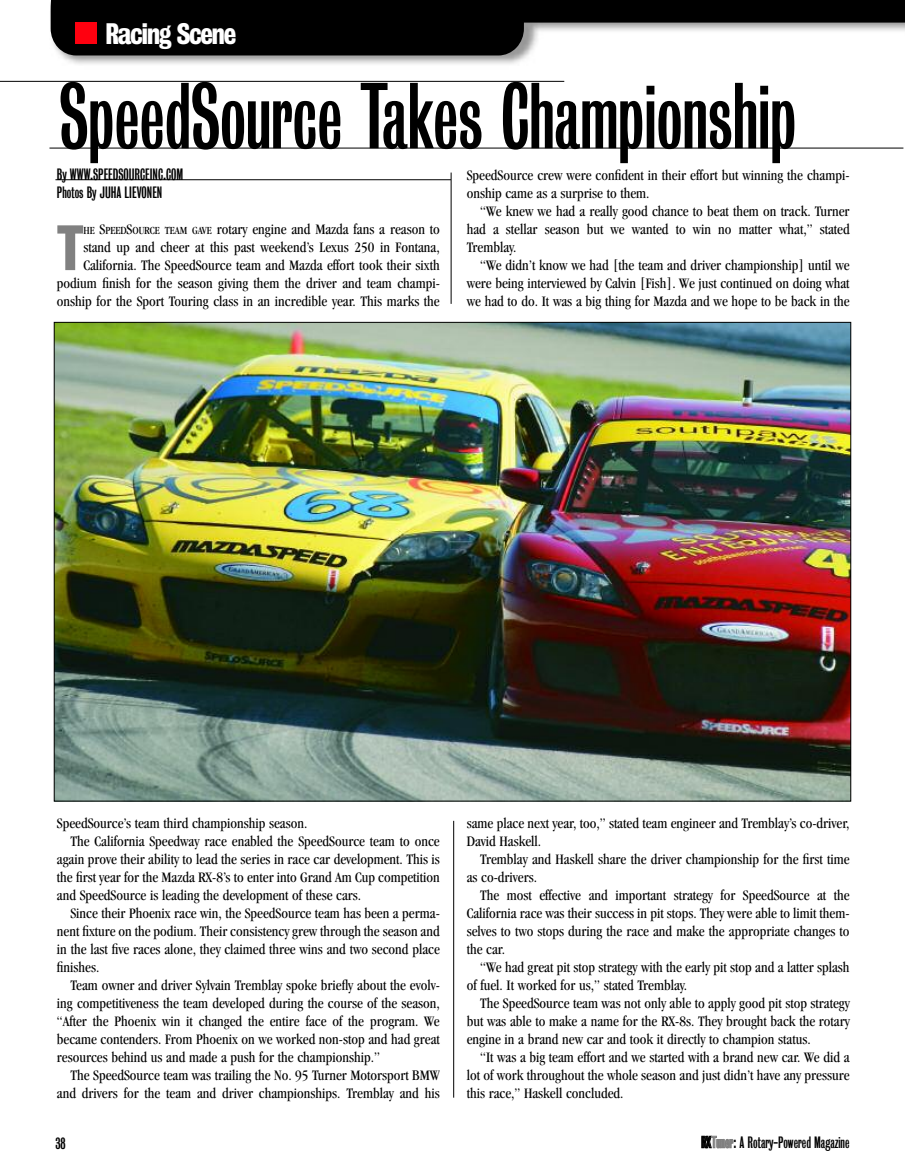
<style>
.page{position:relative;width:905px;height:1175px;background:#fff}
.page>*{position:absolute;margin:0;border:0;box-sizing:border-box;transform-origin:0 0}
.t1{font:85.05px "Bureau Grot One Three";color:#000}
.t2{font:58.2px "Bureau Grot Three Seven";color:#808080}
.t3{font:27px "Bureau Grot Three Seven";letter-spacing:-.05em;color:#fff}
.t4{font:condensed 15px/18px "Garamond";color:#000;text-align:justify}
.t5{font:15px/18px "Bureau Grot One Three";color:#000}
.s1{font-size:11.25px}
.s2{color:#808080}
</style>
<div class="page">
<img style="left:49px;top:1px;width:516px;height:81px">
<svg style="left:51px;top:0;width:853px;height:55px;fill:#000"></svg>
<div style="left:75px;top:23px;width:21px;height:21px;background:#ff000f"></div>
<hr style="left:451px;top:172px;width:1px;height:132px;background:#000">
<hr style="left:453px;top:820px;width:1px;height:277px;background:#000">
<hr style="left:55px;top:179px;width:396px;height:1px;background:#000">
<img style="left:56px;top:324px;width:792px;height:475px">
<hr style="left:49px;top:148px;width:854px;height:1px;background:#000">
<hr style="left:0;top:81px;width:564px;height:1px;background:#000">
<h3 class="t3" style="left:106px;top:19px;width:132px">Racing Scene</h3>
<h1 class="t1" style="left:59px;top:69px;width:739px">SpeedSource Takes Championship</h1>
<p class="t5" style="left:57px;top:166px;width:128px">By WWW.SPEEDSOURCEINC.COM<br>Photos By JUHA LIEVONEN</p>
<h2 class="t2" style="left:57px;top:216px;width:28px">T</h2>
<p class="t4" style="left:57px;top:221px;width:384px;text-align:right"><span class="s1">HE</span> S<span class="s1">PEED</span>S<span class="s1">OURCE TEAM GAVE</span> rotary engine and Mazda fans a reason to stand up and cheer at this past weekend’s Lexus 250 in Fontana, California. The SpeedSource team and Mazda effort took their sixth podium finish for the season giving them the driver and team champi&shy;onship for the Sport Touring class in an incredible year. This marks the</p>
<p class="t4" style="left:466px;top:167px;width:384px">SpeedSource crew were confident in their effort but winning the champi&shy;onship came as a surprise to them.</p>
<p class="t4" style="left:466px;top:203px;width:384px;text-indent:14px">“We knew we had a really good chance to beat them on track. Turner had a stellar season but we wanted to win no matter what,” stated Tremblay.</p>
<p class="t4" style="left:466px;top:257px;width:384px;text-indent:14px">“We didn’t know we had [the team and driver championship] until we were being interviewed by Calvin [Fish]. We just continued on doing what we had to do. It was a big thing for Mazda and we hope to be back in the</p>
<p class="t4" style="left:57px;top:815px;width:252px">SpeedSource’s team third championship season.</p>
<p class="t4" style="left:70px;top:833px;width:371px">The California Speedway race enabled the SpeedSource team to once</p>
<p class="t4" style="left:57px;top:851px;width:384px">again prove their ability to lead the series in race car development. This is</p>
<p class="t4" style="left:57px;top:869px;width:384px">the first year for the Mazda RX-8’s to enter into Grand Am Cup competition</p>
<p class="t4" style="left:57px;top:887px;width:306px">and SpeedSource is leading the development of these cars.</p>
<p class="t4" style="left:70px;top:905px;width:371px">Since their Phoenix race win, the SpeedSource team has been a perma-</p>
<p class="t4" style="left:57px;top:923px;width:384px">nent fixture on the podium. Their consistency grew through the season and</p>
<p class="t4" style="left:57px;top:941px;width:384px">in the last five races alone, they claimed three wins and two second place</p>
<p class="t4" style="left:57px;top:959px;width:44px">finishes.</p>
<p class="t4" style="left:70px;top:977px;width:371px">Team owner and driver Sylvain Tremblay spoke briefly about the evolv-</p>
<p class="t4" style="left:57px;top:995px;width:384px">ing competitiveness the team developed during the course of the season,</p>
<p class="t4" style="left:57px;top:1013px;width:384px">“After the Phoenix win it changed the entire face of the program. We</p>
<p class="t4" style="left:57px;top:1031px;width:384px">became contenders. From Phoenix on we worked non-stop and had great</p>
<p class="t4" style="left:57px;top:1049px;width:324px">resources behind us and made a push for the championship.”</p>
<p class="t4" style="left:70px;top:1067px;width:371px">The SpeedSource team was trailing the No. 95 Turner Motorsport BMW</p>
<p class="t4" style="left:57px;top:1085px;width:384px">and drivers for the team and driver championships. Tremblay and his</p>
<p class="t4" style="left:466px;top:815px;width:384px">same place next year, too,” stated team engineer and Tremblay’s co-driver,<br>David Haskell.</p>
<p class="t4" style="left:466px;top:851px;width:384px;text-indent:14px">Tremblay and Haskell share the driver championship for the first time as co-drivers.</p>
<p class="t4" style="left:466px;top:887px;width:384px;text-indent:14px">The most effective and important strategy for SpeedSource at the California race was their success in pit stops. They were able to limit them&shy;selves to two stops during the race and make the appropriate changes to the car.</p>
<p class="t4" style="left:466px;top:959px;width:384px;text-indent:14px">“We had great pit stop strategy with the early pit stop and a latter splash of fuel. It worked for us,” stated Tremblay.</p>
<p class="t4" style="left:466px;top:995px;width:384px;text-indent:14px">The SpeedSource team was not only able to apply good pit stop strategy but was able to make a name for the RX-8s. They brought back the rotary engine in a brand new car and took it directly to champion status.</p>
<p class="t4" style="left:466px;top:1049px;width:384px;text-indent:14px">“It was a big team effort and we started with a brand new car. We did a lot of work throughout the whole season and just didn’t have any pressure this race,” Haskell concluded.</p>
<p class="t5" style="left:56px;top:1135px;width:12px">38</p>
<p class="t5" style="left:701px;top:1133px;width:150px">RX<span class="s2">Tuner</span>: A Rotary-Powered Magazine</p>
</div>
